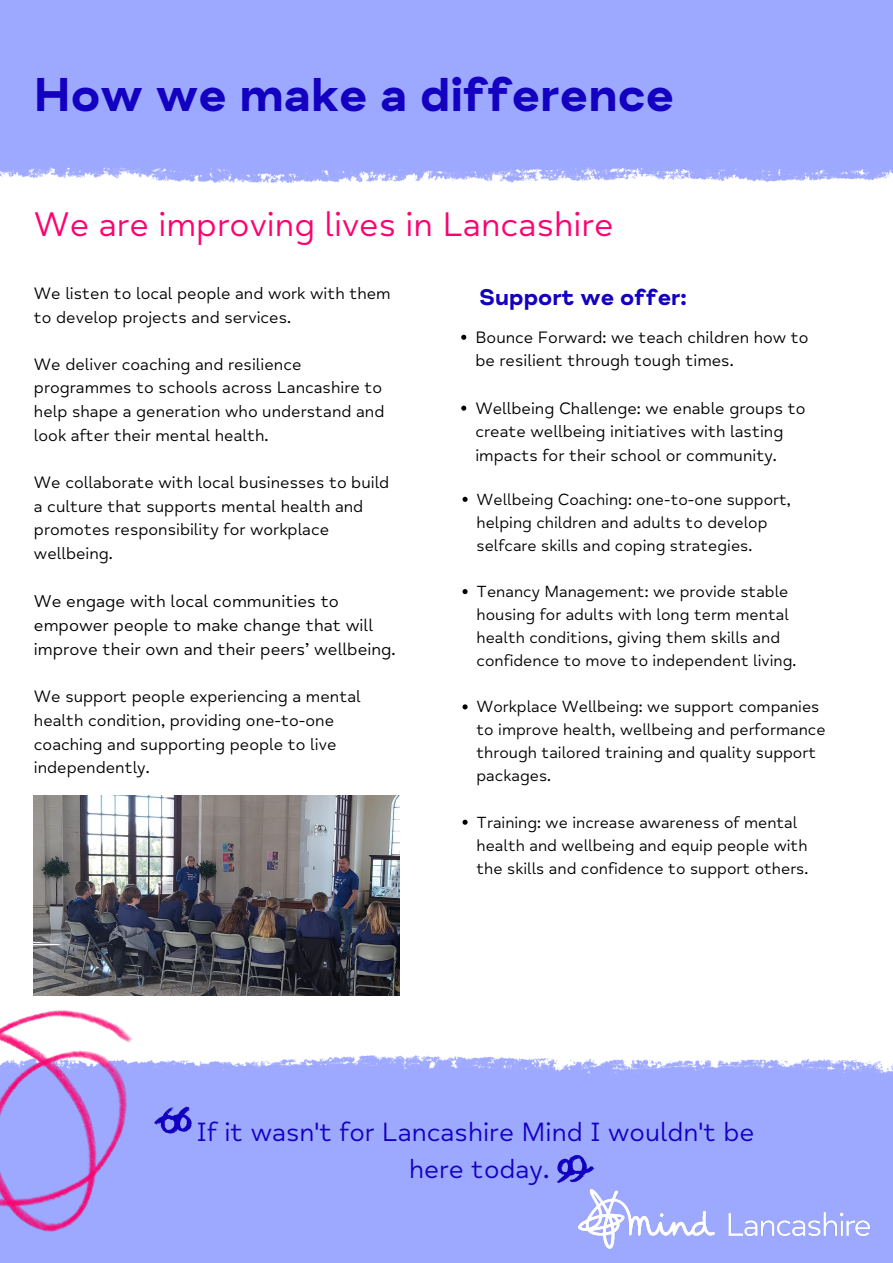
<style>
.page{position:relative;width:893px;height:1263px;background:#fff}
.page>*{position:absolute;margin:0;border:0;box-sizing:border-box;transform-origin:0 0}
.t1{font:700 48.75px "Mind Meridian";color:#1300c1}
.t2{font:34.95px "Mind Meridian";color:#ff0071}
.t3{font:27px/37.7px "Mind Meridian";color:#1300c1;text-align:center}
.t4{font:700 23.25px "Mind Meridian";color:#1300c1}
.t5{font:17.48px/24.2px "Mind Meridian";color:#000}
.t6{font:16.95px/23.6px "Mind Meridian";color:#000}
.t7{font:16.5px/23.1px "Mind Meridian";color:#000}
</style>
<div class="page">
<div style="left:0;top:0;width:893px;height:184px;background:#9da8ff"></div>
<div style="left:216px;top:1055px;width:677px;height:208px;background:#9da8ff"></div>
<img style="left:578px;top:1189px;width:291px;height:59px">
<img style="left:0;top:938px;width:216px;height:325px">
<img style="left:34px;top:795px;width:365px;height:200px">
<svg style="left:462px;top:497px;width:5px;height:5px"></svg>
<svg style="left:462px;top:589px;width:5px;height:5px"></svg>
<svg style="left:462px;top:704px;width:5px;height:5px"></svg>
<svg style="left:462px;top:820px;width:5px;height:5px"></svg>
<svg style="left:461px;top:335px;width:5px;height:5px"></svg>
<svg style="left:461px;top:406px;width:5px;height:5px"></svg>
<img style="left:155px;top:1101px;width:37px;height:38px">
<img style="left:556px;top:1151px;width:38px;height:38px">
<h1 class="t1" style="left:34px;top:65px;width:642px">How we make a difference</h1>
<h2 class="t2" style="left:34px;top:203px;width:581px">We are improving lives in Lancashire</h2>
<p class="t6" style="left:34px;top:282px;width:358px">We listen to local people and work with them to develop projects and services.</p>
<p class="t6" style="left:34px;top:353px;width:352px">We deliver coaching and resilience programmes to schools across Lancashire to help shape a generation who understand and look after their mental health.</p>
<p class="t6" style="left:34px;top:471px;width:357px">We collaborate with local businesses to build a culture that supports mental health and promotes responsibility for workplace wellbeing.</p>
<p class="t5" style="left:34px;top:589px;width:363px">We engage with local communities to empower people to make change that will improve their own and their peers’ wellbeing.</p>
<p class="t6" style="left:34px;top:685px;width:328px">We support people experiencing a mental health condition, providing one-to-one coaching and supporting people to live independently.</p>
<h3 class="t4" style="left:479px;top:283px;width:209px">Support we offer:</h3>
<p class="t6" style="left:475px;top:325px;width:335px">Bounce Forward: we teach children how to be resilient through tough times.</p>
<p class="t6" style="left:475px;top:396px;width:331px">Wellbeing Challenge: we enable groups to create wellbeing initiatives with lasting impacts for their school or community.</p>
<p class="t7" style="left:476px;top:488px;width:316px">Wellbeing Coaching: one-to-one support, helping children and adults to develop selfcare skills and coping strategies.</p>
<p class="t7" style="left:476px;top:580px;width:321px">Tenancy Management: we provide stable housing for adults with long term mental health conditions, giving them skills and confidence to move to independent living.</p>
<p class="t7" style="left:476px;top:695px;width:350px">Workplace Wellbeing: we support companies to improve health, wellbeing and performance through tailored training and quality support packages.</p>
<p class="t7" style="left:476px;top:811px;width:333px">Training: we increase awareness of mental health and wellbeing and equip people with the skills and confidence to support others.</p>
<h3 class="t3" style="left:197px;top:1113px;width:559px">If it wasn't for Lancashire Mind I wouldn't be here today.</h3>
</div>
